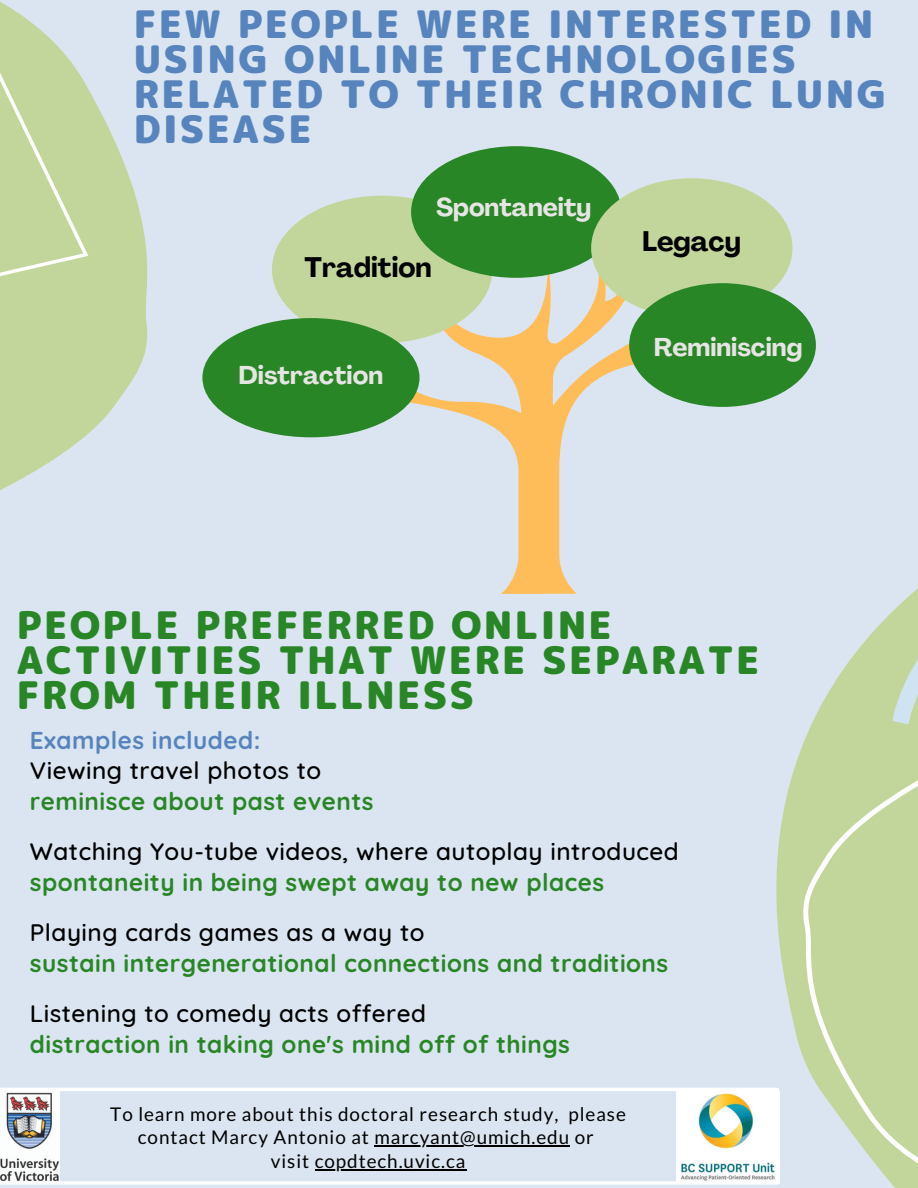
<style>
.page{position:relative;width:918px;height:1188px;background:#dbe5f1}
.page>*{position:absolute;margin:0;border:0;box-sizing:border-box;transform-origin:0 0}
.t1{font:37.95px/34.8px "rounded mplus 1 p black";letter-spacing:.06em;color:#5784bd}
.t2{font:37.95px/34.8px "rounded mplus 1 p black";letter-spacing:.06em;color:#298626}
.t3{font:700 27.9px "Agrandir";color:#000}
.t4{font:700 25.35px "Agrandir";color:#e6e5e4}
.t5{font:700 24.3px "Quicksand";letter-spacing:.02em;color:#298626}
.t6{font:500 24.3px "Quicksand";letter-spacing:.02em;color:#000}
.t7{font:700 24.3px "Quicksand";letter-spacing:.02em;color:#5784bd}
.t8{font:18.9px/23.7px "Lato";letter-spacing:.05em;color:#000;text-align:center}
</style>
<div class="page">
<svg style="left:331px;top:272px;width:229px;height:322px"></svg>
<div style="left:272px;top:196px;width:220px;height:147px;background:#c2d69b;border-radius:50%"></div>
<div style="left:411px;top:146px;width:210px;height:132px;background:#298626;border-radius:50%"></div>
<div style="left:202px;top:318px;width:218px;height:119px;background:#298626;border-radius:50%"></div>
<svg style="left:560px;top:179px;width:301px;height:1002px"></svg>
<svg style="left:861px;top:588px;width:57px;height:137px"></svg>
<svg style="left:729px;top:725px;width:189px;height:463px;fill:#c2d69b"></svg>
<svg style="left:0;top:96px;width:228px;height:394px"></svg>
<svg style="left:0;top:2px;width:92px;height:337px;background:#c6d8a7"></svg>
<img style="left:677px;top:1091px;width:102px;height:92px">
<img style="left:0;top:1091px;width:60px;height:90px">
<hr style="left:374px;top:1145px;width:196px;height:2px;background:#000">
<hr style="left:315px;top:1169px;width:151px;height:1px;background:#000">
<hr style="left:0;top:1088px;width:778px;height:3px;background:#fff">
<svg style="left:0;top:1181px;width:778px;height:4px;background:#f9fbfc"></svg>
<p class="t1" style="left:134px;top:7px;width:754px">FEW PEOPLE WERE INTERESTED IN<br>USING ONLINE TECHNOLOGIES<br>RELATED TO THEIR CHRONIC LUNG<br>DISEASE</p>
<p class="t4" style="left:436px;top:197px;width:157px">Spontaneity</p>
<p class="t3" style="left:305px;top:256px;width:129px">Tradition</p>
<p class="t4" style="left:239px;top:364px;width:146px">Distraction</p>
<p class="t3" style="left:642px;top:230px;width:101px">Legacy</p>
<p class="t4" style="left:654px;top:337px;width:150px">Reminiscing</p>
<p class="t2" style="left:17px;top:607px;width:744px">PEOPLE PREFERRED ONLINE<br>ACTIVITIES THAT WERE SEPARATE<br>FROM THEIR ILLNESS</p>
<p class="t7" style="left:30px;top:725px;width:232px">Examples included:</p>
<p class="t6" style="left:30px;top:755px;width:293px">Viewing travel photos to</p>
<p class="t5" style="left:30px;top:785px;width:345px">reminisce about past events</p>
<p class="t6" style="left:30px;top:836px;width:650px">Watching You-tube videos, where autoplay introduced</p>
<p class="t5" style="left:30px;top:866px;width:576px">spontaneity in being swept away to new places</p>
<p class="t6" style="left:30px;top:917px;width:396px">Playing cards games as a way to</p>
<p class="t5" style="left:30px;top:947px;width:640px">sustain intergenerational connections and traditions</p>
<p class="t6" style="left:30px;top:998px;width:398px">Listening to comedy acts offered</p>
<p class="t5" style="left:30px;top:1028px;width:542px">distraction in taking one's mind off of things</p>
<p class="t8" style="left:110px;top:1102px;width:517px">To learn more about this doctoral research study, please contact Marcy Antonio at marcyant@umich.edu or</p>
<p class="t8" style="left:271px;top:1149px;width:196px">visit copdtech.uvic.ca</p>
</div>
